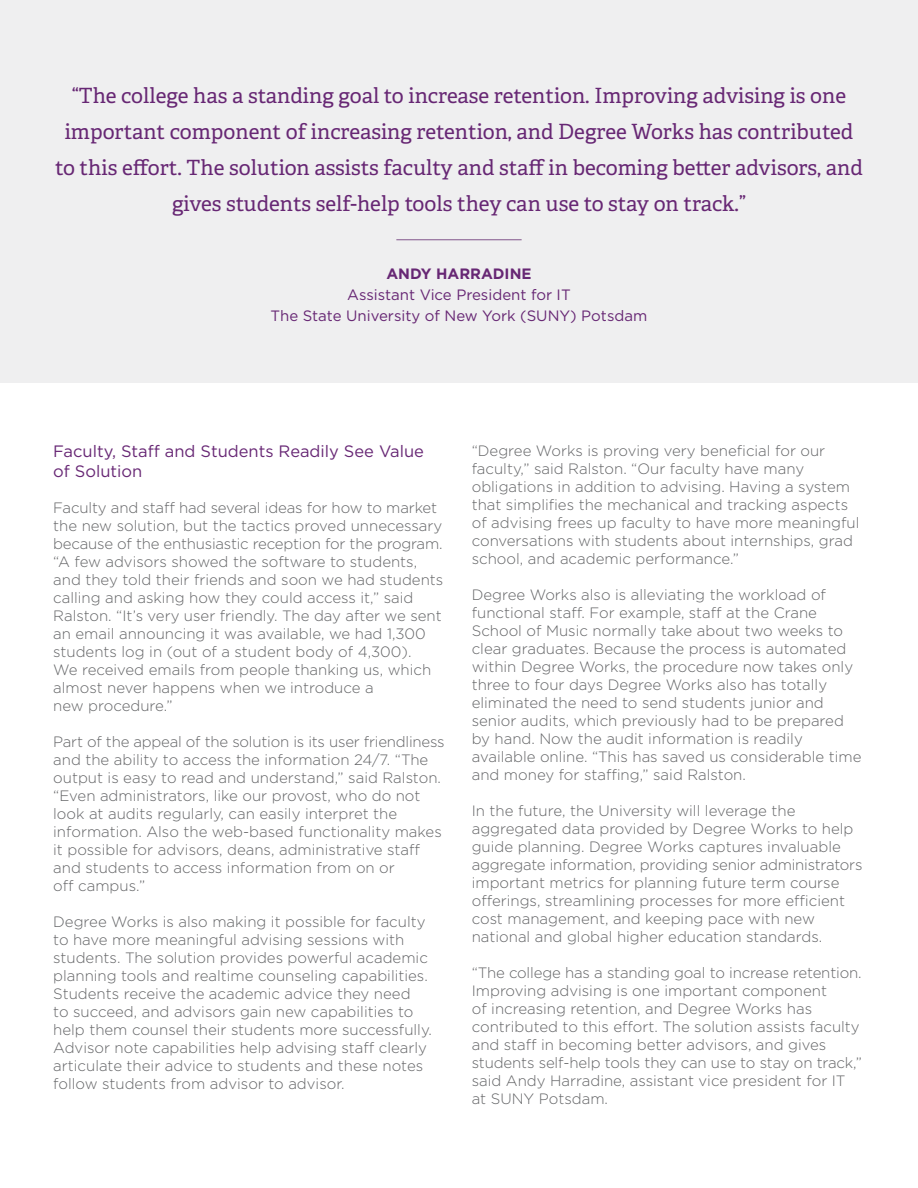
<style>
.page{position:relative;width:918px;height:1188px;background:#fff}
.page>*{position:absolute;margin:0;border:0;box-sizing:border-box;transform-origin:0 0}
.t1{font:21px/36px "Adelle";color:#672774;text-align:center}
.t2{font:16.5px/19.8px "Gotham";color:#682875}
.t3{font:300 15px/18px "Gotham";color:#636466}
.t4{font:15px/21px "Gotham";color:#672774;text-align:center}
.t5{font:700 15px "Gotham";color:#672774}
</style>
<div class="page">
<div style="left:0;top:0;width:918px;height:382px;background:#efeff0"></div>
<hr style="left:396px;top:240px;width:126px;height:1px;background:#82558b">
<p class="t1" style="left:55px;top:77px;width:809px">“The college has a standing goal to increase retention. Improving advising is one important component of increasing retention, and Degree Works has contributed to this effort. The solution assists faculty and staff in becoming better advisors, and gives students self-help tools they can use to stay on track.”</p>
<p class="t5" style="left:386px;top:264px;width:147px">ANDY HARRADINE</p>
<p class="t4" style="left:271px;top:284px;width:378px">Assistant Vice President for IT<br>The State University of New York (SUNY) Potsdam</p>
<p class="t2" style="left:53px;top:441px;width:372px">Faculty, Staff and Students Readily See Value of Solution</p>
<p class="t3" style="left:53px;top:498px;width:392px">Faculty and staff had several ideas for how to market the new solution, but the tactics proved unnecessary because of the enthusiastic reception for the program. “A few advisors showed the software to students, and they told their friends and soon we had students calling and asking how they could access it,” said Ralston. “It’s very user friendly. The day after we sent an email announcing it was available, we had 1,300 students log in (out of a student body of 4,300).<br>We received emails from people thanking us, which almost never happens when we introduce a<br>new procedure.”</p>
<p class="t3" style="left:53px;top:732px;width:393px">Part of the appeal of the solution is its user friendliness and the ability to access the information 24/7. “The output is easy to read and understand,” said Ralston. “Even administrators, like our provost, who do not look at audits regularly, can easily interpret the information. Also the web-based functionality makes it possible for advisors, deans, administrative staff and students to access information from on or<br>off campus.”</p>
<p class="t3" style="left:53px;top:912px;width:380px">Degree Works is also making it possible for faculty to have more meaningful advising sessions with students. The solution provides powerful academic planning tools and realtime counseling capabilities.<br>Students receive the academic advice they need<br>to succeed, and advisors gain new capabilities to help them counsel their students more successfully.<br>Advisor note capabilities help advising staff clearly articulate their advice to students and these notes follow students from advisor to advisor.</p>
<p class="t3" style="left:472px;top:441px;width:389px">“Degree Works is proving very beneficial for our faculty,” said Ralston. “Our faculty have many obligations in addition to advising. Having a system that simplifies the mechanical and tracking aspects of advising frees up faculty to have more meaningful conversations with students about internships, grad school, and academic performance.”</p>
<p class="t3" style="left:472px;top:585px;width:391px">Degree Works also is alleviating the workload of functional staff. For example, staff at the Crane School of Music normally take about two weeks to clear graduates. Because the process is automated within Degree Works, the procedure now takes only three to four days Degree Works also has totally eliminated the need to send students junior and senior audits, which previously had to be prepared by hand. Now the audit information is readily available online. “This has saved us considerable time and money for staffing,” said Ralston.</p>
<p class="t3" style="left:472px;top:801px;width:392px">In the future, the University will leverage the aggregated data provided by Degree Works to help guide planning. Degree Works captures invaluable aggregate information, providing senior administrators important metrics for planning future term course offerings, streamlining processes for more efficient cost management, and keeping pace with new national and global higher education standards.</p>
<p class="t3" style="left:472px;top:963px;width:392px">“The college has a standing goal to increase retention.<br>Improving advising is one important component<br>of increasing retention, and Degree Works has contributed to this effort. The solution assists faculty and staff in becoming better advisors, and gives students self-help tools they can use to stay on track,” said Andy Harradine, assistant vice president for IT at SUNY Potsdam.</p>
</div>
